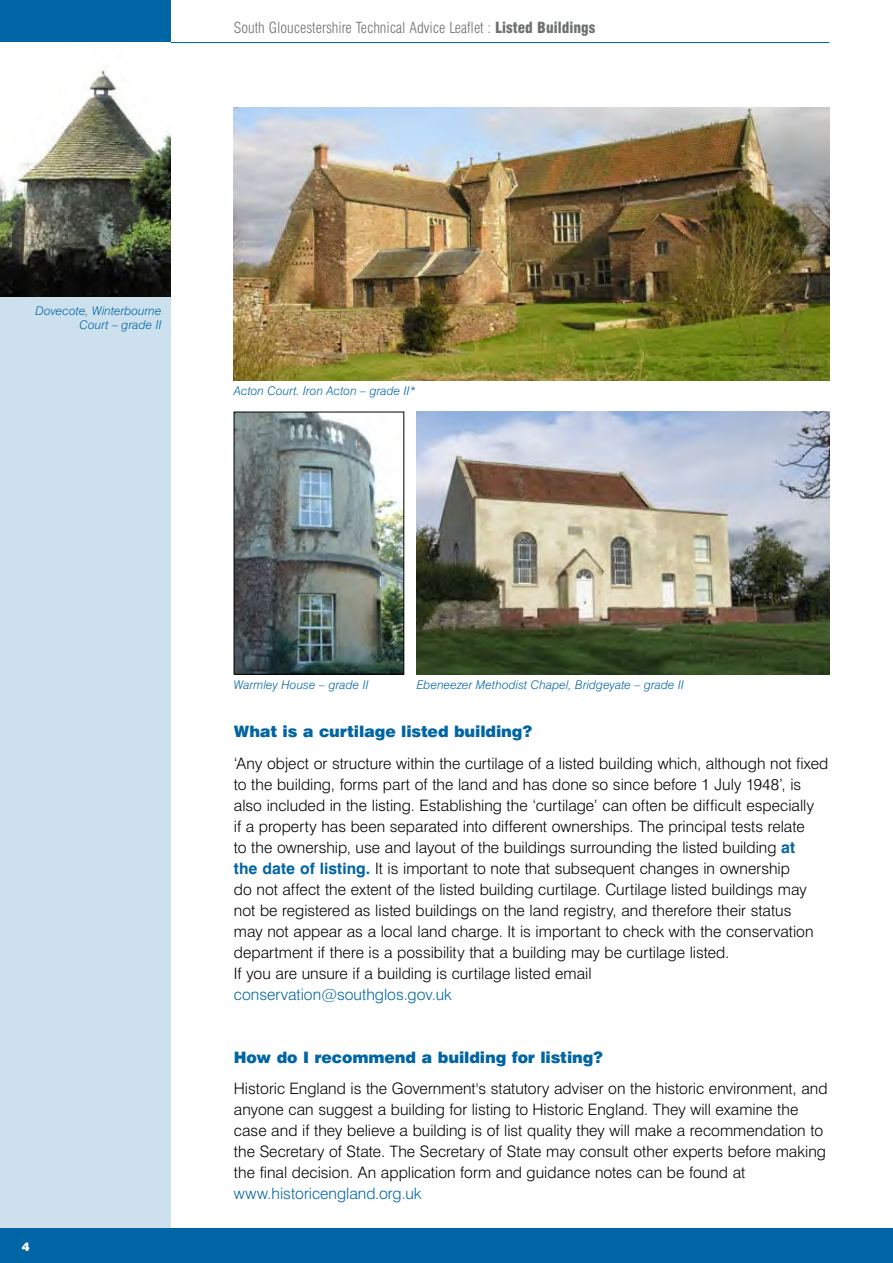
<style>
.page{position:relative;width:893px;height:1263px;background:#fff}
.page>*{position:absolute;margin:0;border:0;box-sizing:border-box;transform-origin:0 0}
.t1{font:300 15.75px/21px "Swiss 721 BT";color:#000}
.t2{font:900 15.75px "Swiss 721 BT";letter-spacing:-.01em;color:#0065a4}
.t3{font:300 15.75px "Swiss 721 BT";color:#0065a4}
.t4{font:300 condensed 15px "Swiss 721 BT";color:#6d6f71}
.t5{font:italic 300 12px/14.4px "Swiss 721 BT";letter-spacing:.015em;color:#0065a4;text-align:right}
.t6{font:900 12px "Swiss 721 BT";color:#fff}
.s1{font-weight:900}
.s2{font-weight:700;color:#0065a4}
</style>
<div class="page">
<div style="left:0;top:0;width:170px;height:43px;background:#0065a4"></div>
<div style="left:0;top:43px;width:170px;height:1220px;background:#cce0ed"></div>
<hr style="left:0;top:42px;width:829px;height:1px;background:#0065a4">
<div style="left:34px;top:1229px;width:859px;height:34px;background:#0065a4"></div>
<hr style="left:34px;top:1229px;width:1px;height:34px;background:#fff">
<div style="left:0;top:1229px;width:34px;height:34px;background:#0065a4"></div>
<img style="left:0;top:43px;width:170px;height:253px">
<img style="left:234px;top:107px;width:595px;height:273px">
<img style="left:417px;top:412px;width:412px;height:262px">
<img style="left:236px;top:414px;width:166px;height:258px">
<div style="left:234px;top:412px;width:170px;height:262px;border:1px solid #000"></div>
<p class="t4" style="left:234px;top:18px;width:363px">South Gloucestershire Technical Advice Leaflet : <span class="s1">Listed Buildings</span></p>
<p class="t5" style="left:35px;top:303px;width:128px">Dovecote, Winterbourne<br>Court – grade II</p>
<p class="t5" style="left:234px;top:384px;width:183px">Acton Court. Iron Acton – grade II*</p>
<p class="t6" style="left:22px;top:1239px;width:9px">4</p>
<p class="t5" style="left:234px;top:678px;width:136px">Warmley House – grade II</p>
<p class="t5" style="left:417px;top:678px;width:269px">Ebeneezer Methodist Chapel, Bridgeyate – grade II</p>
<h2 class="t2" style="left:234px;top:722px;width:300px">What is a curtilage listed building?</h2>
<p class="t1" style="left:234px;top:753px;width:596px">‘Any object or structure within the curtilage of a listed building which, although not fixed to the building, forms part of the land and has done so since before 1 July 1948’, is also included in the listing. Establishing the ‘curtilage’ can often be difficult especially<br>if a property has been separated into different ownerships. The principal tests relate<br>to the ownership, use and layout of the buildings surrounding the listed building <span class="s2">at<br>the date of listing.</span> It is important to note that subsequent changes in ownership<br>do not affect the extent of the listed building curtilage. Curtilage listed buildings may not be registered as listed buildings on the land registry, and therefore their status<br>may not appear as a local land charge. It is important to check with the conservation department if there is a possibility that a building may be curtilage listed.</p>
<p class="t1" style="left:234px;top:963px;width:359px">If you are unsure if a building is curtilage listed email</p>
<p class="t3" style="left:234px;top:985px;width:219px">conservation@southglos.gov.uk</p>
<h2 class="t2" style="left:234px;top:1048px;width:371px">How do I recommend a building for listing?</h2>
<p class="t1" style="left:234px;top:1078px;width:595px">Historic England is the Government's statutory adviser on the historic environment, and anyone can suggest a building for listing to Historic England. They will examine the case and if they believe a building is of list quality they will make a recommendation to the Secretary of State. The Secretary of State may consult other experts before making the final decision. An application form and guidance notes can be found at</p>
<p class="t3" style="left:234px;top:1184px;width:189px">www.historicengland.org.uk</p>
</div>
